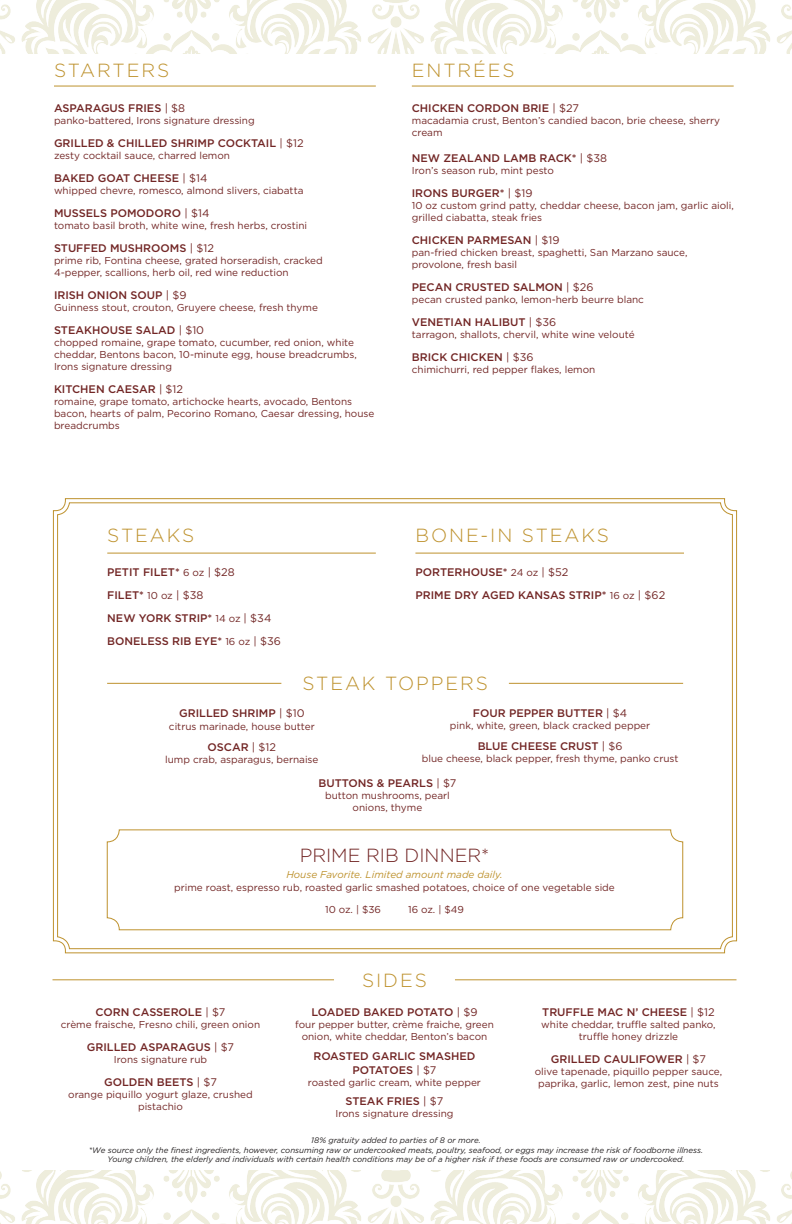
<style>
.page{position:relative;width:792px;height:1224px;background:#fff}
.page>*{position:absolute;margin:0;border:0;box-sizing:border-box;transform-origin:0 0}
.t1{font:300 19px "Gotham";letter-spacing:.1em;color:#be922e}
.t2{font:300 19px "Gotham";color:#722625}
.t3{font:500 11px/14px "Gotham";color:#722625;text-align:center}
.t4{font:10px/12px "Gotham";color:#722625}
.t5{font:italic 10px "Gotham";color:#be922e}
.t6{font:italic 8px/9.6px "Gotham";color:#231f20;text-align:center}
.s1{font-weight:400}
.s2{font-weight:400;font-size:10px}
</style>
<div class="page">
<svg style="left:53px;top:498px;width:684px;height:456px"></svg>
<hr style="left:54px;top:86px;width:322px;height:1px;background:#be922e">
<hr style="left:107px;top:553px;width:269px;height:1px;background:#be922e">
<hr style="left:415px;top:553px;width:269px;height:1px;background:#be922e">
<hr style="left:412px;top:86px;width:322px;height:1px;background:#be922e">
<hr style="left:107px;top:683px;width:174px;height:1px;background:#be922e">
<hr style="left:52px;top:980px;width:282px;height:1px;background:#be922e">
<hr style="left:455px;top:980px;width:282px;height:1px;background:#be922e">
<hr style="left:509px;top:683px;width:174px;height:1px;background:#be922e">
<img style="left:0;top:0;width:792px;height:54px">
<img style="left:0;top:1170px;width:792px;height:54px">
<p class="t1" style="left:54px;top:58px;width:117px">STARTERS</p>
<p class="t1" style="left:412px;top:58px;width:104px">ENTRÉES</p>
<p class="t3" style="left:54px;top:101px;width:133px">ASPARAGUS FRIES <span class="s1">| $8</span></p>
<p class="t4" style="left:54px;top:115px;width:202px">panko-battered, Irons signature dressing</p>
<p class="t3" style="left:54px;top:136px;width:251px">GRILLED &amp; CHILLED SHRIMP COCKTAIL <span class="s1">| $12</span></p>
<p class="t4" style="left:54px;top:150px;width:178px">zesty cocktail sauce, charred lemon</p>
<p class="t3" style="left:54px;top:171px;width:155px">BAKED GOAT CHEESE <span class="s1">| $14</span></p>
<p class="t4" style="left:54px;top:185px;width:251px">whipped chevre, romesco, almond slivers, ciabatta</p>
<p class="t3" style="left:54px;top:206px;width:157px">MUSSELS POMODORO <span class="s1">| $14</span></p>
<p class="t4" style="left:54px;top:220px;width:255px">tomato basil broth, white wine, fresh herbs, crostini</p>
<p class="t3" style="left:54px;top:241px;width:162px">STUFFED MUSHROOMS <span class="s1">| $12</span></p>
<p class="t4" style="left:54px;top:255px;width:270px">prime rib, Fontina cheese, grated horseradish, cracked<br>4-pepper, scallions, herb oil, red wine reduction</p>
<p class="t3" style="left:54px;top:288px;width:134px">IRISH ONION SOUP <span class="s1">| $9</span></p>
<p class="t4" style="left:54px;top:302px;width:265px">Guinness stout, crouton, Gruyere cheese, fresh thyme</p>
<p class="t3" style="left:54px;top:323px;width:152px">STEAKHOUSE SALAD <span class="s1">| $10</span></p>
<p class="t4" style="left:54px;top:337px;width:305px">chopped romaine, grape tomato, cucumber, red onion, white cheddar, Bentons bacon, 10-minute egg, house breadcrumbs,<br>Irons signature dressing</p>
<p class="t3" style="left:54px;top:382px;width:131px">KITCHEN CAESAR <span class="s1">| $12</span></p>
<p class="t4" style="left:54px;top:396px;width:322px">romaine, grape tomato, artichocke hearts, avocado, Bentons bacon, hearts of palm, Pecorino Romano, Caesar dressing, house breadcrumbs</p>
<p class="t3" style="left:412px;top:101px;width:169px">CHICKEN CORDON BRIE <span class="s1">| $27</span></p>
<p class="t4" style="left:412px;top:115px;width:310px">macadamia crust, Benton’s candied bacon, brie cheese, sherry cream</p>
<p class="t3" style="left:412px;top:151px;width:197px">NEW ZEALAND LAMB RACK* <span class="s1">| $38</span></p>
<p class="t4" style="left:412px;top:165px;width:144px">Iron’s season rub, mint pesto</p>
<p class="t3" style="left:412px;top:186px;width:122px">IRONS BURGER* <span class="s1">| $19</span></p>
<p class="t4" style="left:412px;top:200px;width:324px">10 oz custom grind patty, cheddar cheese, bacon jam, garlic aioli, grilled ciabatta, steak fries</p>
<p class="t3" style="left:412px;top:233px;width:149px">CHICKEN PARMESAN <span class="s1">| $19</span></p>
<p class="t4" style="left:412px;top:247px;width:277px">pan-fried chicken breast, spaghetti, San Marzano sauce, provolone, fresh basil</p>
<p class="t3" style="left:412px;top:280px;width:183px">PECAN CRUSTED SALMON <span class="s1">| $26</span></p>
<p class="t4" style="left:412px;top:294px;width:234px">pecan crusted panko, lemon-herb beurre blanc</p>
<p class="t3" style="left:412px;top:315px;width:146px">VENETIAN HALIBUT <span class="s1">| $36</span></p>
<p class="t4" style="left:412px;top:329px;width:224px">tarragon, shallots, chervil, white wine velouté</p>
<p class="t3" style="left:412px;top:350px;width:123px">BRICK CHICKEN <span class="s1">| $36</span></p>
<p class="t4" style="left:412px;top:364px;width:185px">chimichurri, red pepper flakes, lemon</p>
<p class="t1" style="left:107px;top:524px;width:88px">STEAKS</p>
<p class="t3" style="left:107px;top:565px;width:129px">PETIT FILET* <span class="s2">6 oz</span> <span class="s1">| $28</span></p>
<p class="t3" style="left:107px;top:588px;width:98px">FILET* <span class="s2">10 oz</span> <span class="s1">| $38</span></p>
<p class="t3" style="left:107px;top:611px;width:166px">NEW YORK STRIP* <span class="s2">14 oz</span> <span class="s1">| $34</span></p>
<p class="t3" style="left:107px;top:634px;width:175px">BONELESS RIB EYE* <span class="s2">16 oz</span> <span class="s1">| $36</span></p>
<p class="t1" style="left:415px;top:524px;width:195px">BONE-IN STEAKS</p>
<p class="t3" style="left:415px;top:565px;width:154px">PORTERHOUSE* <span class="s2">24 oz</span> <span class="s1">| $52</span></p>
<p class="t3" style="left:415px;top:588px;width:251px">PRIME DRY AGED KANSAS STRIP* <span class="s2">16 oz</span> <span class="s1">| $62</span></p>
<p class="t1" style="left:302px;top:671px;width:187px">STEAK TOPPERS</p>
<p class="t3" style="left:179px;top:706px;width:127px">GRILLED SHRIMP <span class="s1">| $10</span></p>
<p class="t4" style="left:169px;top:721px;width:147px">citrus marinade, house butter</p>
<p class="t3" style="left:208px;top:740px;width:70px">OSCAR <span class="s1">| $12</span></p>
<p class="t4" style="left:165px;top:754px;width:155px">lump crab, asparagus, bernaise</p>
<p class="t3" style="left:473px;top:706px;width:156px">FOUR PEPPER BUTTER <span class="s1">| $4</span></p>
<p class="t4" style="left:450px;top:720px;width:202px">pink, white, green, black cracked pepper</p>
<p class="t3" style="left:478px;top:739px;width:146px">BLUE CHEESE CRUST <span class="s1">| $6</span></p>
<p class="t4" style="left:422px;top:753px;width:258px">blue cheese, black pepper, fresh thyme, panko crust</p>
<p class="t3" style="left:318px;top:776px;width:140px">BUTTONS &amp; PEARLS <span class="s1">| $7</span></p>
<p class="t4" style="left:325px;top:789px;width:126px;text-align:center">button mushrooms, pearl onions, thyme</p>
<p class="t2" style="left:300px;top:843px;width:191px">PRIME RIB DINNER*</p>
<p class="t5" style="left:286px;top:868px;width:218px">House Favorite. Limited amount made daily.</p>
<p class="t4" style="left:174px;top:881px;width:442px">prime roast, espresso rub, roasted garlic smashed potatoes, choice of one vegetable side</p>
<p class="t4" style="left:325px;top:903px;width:57px">10 oz. | $36</p>
<p class="t4" style="left:408px;top:903px;width:57px">16 oz. | $49</p>
<p class="t3" style="left:95px;top:1005px;width:132px">CORN CASSEROLE <span class="s1">| $7</span></p>
<p class="t4" style="left:61px;top:1018px;width:201px">crème fraische, Fresno chili, green onion</p>
<p class="t3" style="left:87px;top:1040px;width:149px">GRILLED ASPARAGUS <span class="s1">| $7</span></p>
<p class="t4" style="left:114px;top:1053px;width:95px">Irons signature rub</p>
<p class="t3" style="left:104px;top:1075px;width:114px">GOLDEN BEETS <span class="s1">| $7</span></p>
<p class="t4" style="left:68px;top:1088px;width:186px;text-align:center">orange piquillo yogurt glaze, crushed pistachio</p>
<p class="t1" style="left:362px;top:968px;width:66px">SIDES</p>
<p class="t3" style="left:312px;top:1005px;width:167px">LOADED BAKED POTATO <span class="s1">| $9</span></p>
<p class="t4" style="left:295px;top:1018px;width:200px;text-align:center">four pepper butter, crème fraiche, green onion, white cheddar, Benton’s bacon</p>
<p class="t3" style="left:313px;top:1049px;width:164px">ROASTED GARLIC SMASHED<br>POTATOES <span class="s1">| $7</span></p>
<p class="t4" style="left:308px;top:1076px;width:175px">roasted garlic cream, white pepper</p>
<p class="t3" style="left:346px;top:1094px;width:99px">STEAK FRIES <span class="s1">| $7</span></p>
<p class="t4" style="left:335px;top:1107px;width:120px">Irons signature dressing</p>
<p class="t3" style="left:542px;top:1005px;width:174px">TRUFFLE MAC N’ CHEESE <span class="s1">| $12</span></p>
<p class="t4" style="left:541px;top:1018px;width:176px;text-align:center">white cheddar, truffle salted panko, truffle honey drizzle</p>
<p class="t3" style="left:551px;top:1052px;width:157px">GRILLED CAULIFOWER <span class="s1">| $7</span></p>
<p class="t4" style="left:535px;top:1065px;width:189px;text-align:center">olive tapenade, piquillo pepper sauce, paprika, garlic, lemon zest, pine nuts</p>
<p class="t6" style="left:311px;top:1135px;width:171px">18% gratuity added to parties of 8 or more.</p>
<p class="t6" style="left:89px;top:1145px;width:616px">*We source only the finest ingredients, however, consuming raw or undercooked meats, poultry, seafood, or eggs may increase the risk of foodborne illness.<br>Young children, the elderly and individuals with certain health conditions may be of a higher risk if these foods are consumed raw or undercooked.</p>
</div>
